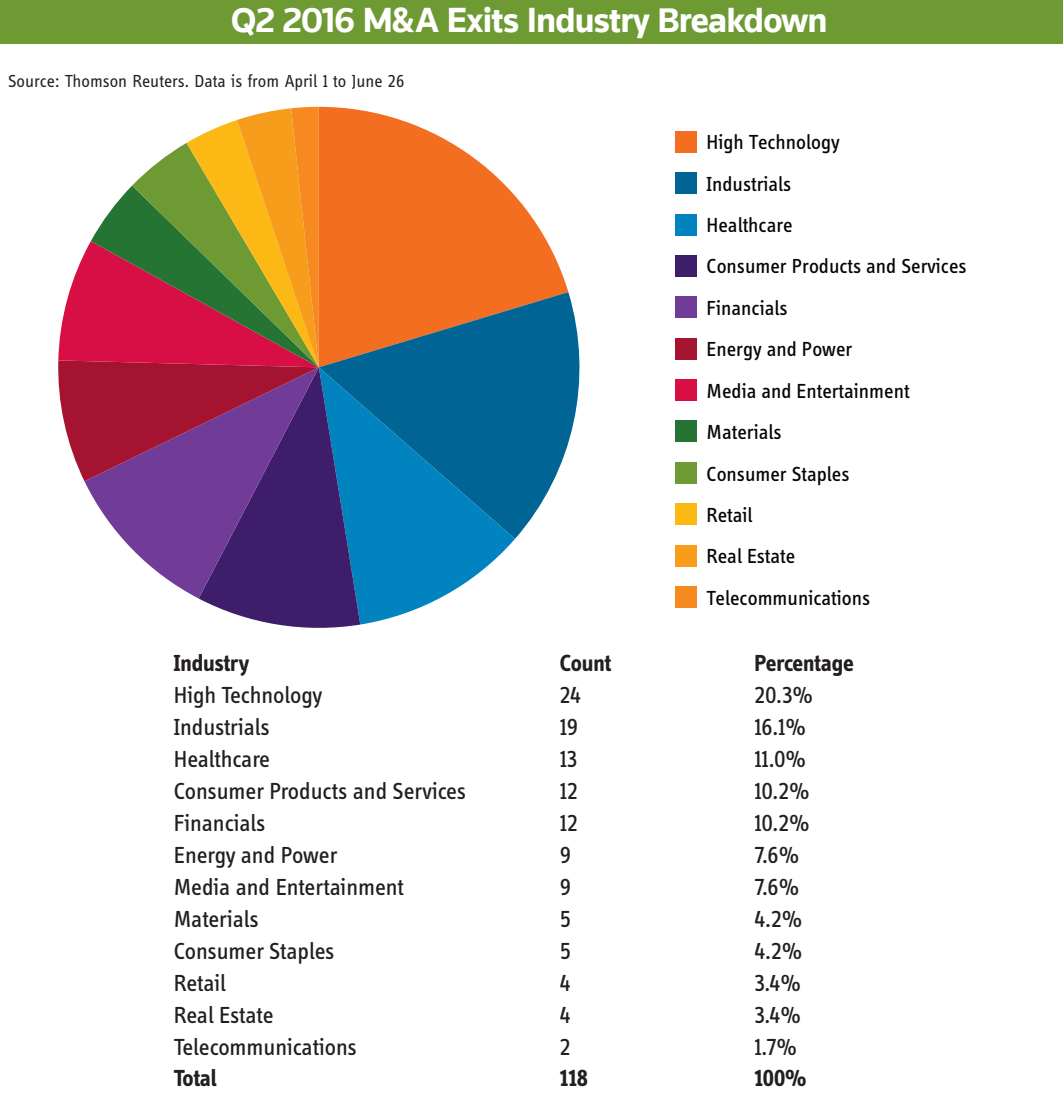
<style>
.page{position:relative;width:1063px;height:1100px;background:#fff}
.page>*{position:absolute;margin:0;border:0;box-sizing:border-box;transform-origin:0 0}
.cover_byline_Toc{font:700 36px "Knowledge";letter-spacing:-.025em;color:#fff}
.Level_1_-_Chart_Text{font:24px "Info Disp";color:#231f20}
.Level_1_-_Chart_Subh{font:700 24px "Info Disp";color:#231f20}
.t1{font:21px/41.4px "Info Disp";color:#050504}
.Source{font:18px "Info Disp";color:#231f20}
</style>
<div class="page">
<svg style="left:360px;top:110px;width:208px;height:182px;fill:#f36e21"></svg>
<svg style="left:360px;top:292px;width:220px;height:247px;background:#5d7c87"></svg>
<svg style="left:360px;top:367px;width:155px;height:258px;background:#1f85b5"></svg>
<svg style="left:58px;top:107px;width:302px;height:521px"></svg>
<div style="left:676px;top:131px;width:21px;height:21px;background:#f36e21"></div>
<div style="left:676px;top:173px;width:21px;height:21px;background:#006494"></div>
<div style="left:676px;top:214px;width:21px;height:21px;background:#0083bf"></div>
<div style="left:676px;top:255px;width:21px;height:21px;background:#3e1d6b"></div>
<div style="left:676px;top:297px;width:21px;height:21px;background:#713c98"></div>
<div style="left:676px;top:338px;width:21px;height:21px;background:#a41431"></div>
<div style="left:676px;top:380px;width:21px;height:21px;background:#d70f44"></div>
<div style="left:676px;top:421px;width:21px;height:21px;background:#267434"></div>
<div style="left:676px;top:462px;width:21px;height:21px;background:#6e9a34"></div>
<div style="left:676px;top:504px;width:21px;height:21px;background:#fcb814"></div>
<div style="left:676px;top:545px;width:21px;height:21px;background:#f89c1c"></div>
<div style="left:676px;top:586px;width:21px;height:22px;background:#f6891f"></div>
<div style="left:0;top:0;width:1063px;height:43px;background:#6e9a34"></div>
<p class="cover_byline_Toc" style="left:231px;top:-2px;width:598px">Q2 2016 M&amp;A Exits Industry Breakdown</p>
<p class="Source" style="left:8px;top:71px;width:398px">Source: Thomson Reuters. Data is from April 1 to June 26</p>
<p class="t1" style="left:706px;top:122px;width:261px">High Technology<br>Industrials<br>Healthcare<br>Consumer Products and Services<br>Financials<br>Energy and Power<br>Media and Entertainment<br>Materials<br>Consumer Staples<br>Retail<br>Real Estate<br>Telecommunications</p>
<p class="Level_1_-_Chart_Subh" style="left:174px;top:649px;width:77px">Industry</p>
<p class="Level_1_-_Chart_Subh" style="left:560px;top:649px;width:53px">Count</p>
<p class="Level_1_-_Chart_Subh" style="left:754px;top:649px;width:101px">Percentage</p>
<p class="Level_1_-_Chart_Text" style="left:174px;top:682px;width:150px">High Technology</p>
<p class="Level_1_-_Chart_Text" style="left:560px;top:682px;width:23px">24</p>
<p class="Level_1_-_Chart_Text" style="left:754px;top:682px;width:60px">20.3%</p>
<p class="Level_1_-_Chart_Text" style="left:174px;top:714px;width:97px">Industrials</p>
<p class="Level_1_-_Chart_Text" style="left:560px;top:714px;width:20px">19</p>
<p class="Level_1_-_Chart_Text" style="left:754px;top:714px;width:53px">16.1%</p>
<p class="Level_1_-_Chart_Text" style="left:174px;top:746px;width:98px">Healthcare</p>
<p class="Level_1_-_Chart_Text" style="left:560px;top:746px;width:19px">13</p>
<p class="Level_1_-_Chart_Text" style="left:754px;top:746px;width:53px">11.0%</p>
<p class="Level_1_-_Chart_Text" style="left:174px;top:778px;width:294px">Consumer Products and Services</p>
<p class="Level_1_-_Chart_Text" style="left:560px;top:778px;width:19px">12</p>
<p class="Level_1_-_Chart_Text" style="left:754px;top:778px;width:57px">10.2%</p>
<p class="Level_1_-_Chart_Text" style="left:174px;top:810px;width:93px">Financials</p>
<p class="Level_1_-_Chart_Text" style="left:560px;top:810px;width:19px">12</p>
<p class="Level_1_-_Chart_Text" style="left:754px;top:810px;width:57px">10.2%</p>
<p class="Level_1_-_Chart_Text" style="left:174px;top:842px;width:165px">Energy and Power</p>
<p class="Level_1_-_Chart_Text" style="left:560px;top:842px;width:13px">9</p>
<p class="Level_1_-_Chart_Text" style="left:754px;top:842px;width:46px">7.6%</p>
<p class="Level_1_-_Chart_Text" style="left:174px;top:875px;width:231px">Media and Entertainment</p>
<p class="Level_1_-_Chart_Text" style="left:560px;top:875px;width:13px">9</p>
<p class="Level_1_-_Chart_Text" style="left:754px;top:875px;width:46px">7.6%</p>
<p class="Level_1_-_Chart_Text" style="left:174px;top:906px;width:86px">Materials</p>
<p class="Level_1_-_Chart_Text" style="left:560px;top:906px;width:13px">5</p>
<p class="Level_1_-_Chart_Text" style="left:754px;top:906px;width:49px">4.2%</p>
<p class="Level_1_-_Chart_Text" style="left:174px;top:938px;width:162px">Consumer Staples</p>
<p class="Level_1_-_Chart_Text" style="left:560px;top:938px;width:13px">5</p>
<p class="Level_1_-_Chart_Text" style="left:754px;top:938px;width:49px">4.2%</p>
<p class="Level_1_-_Chart_Text" style="left:174px;top:970px;width:53px">Retail</p>
<p class="Level_1_-_Chart_Text" style="left:560px;top:970px;width:12px">4</p>
<p class="Level_1_-_Chart_Text" style="left:754px;top:970px;width:48px">3.4%</p>
<p class="Level_1_-_Chart_Text" style="left:174px;top:1002px;width:101px">Real Estate</p>
<p class="Level_1_-_Chart_Text" style="left:560px;top:1002px;width:12px">4</p>
<p class="Level_1_-_Chart_Text" style="left:754px;top:1002px;width:48px">3.4%</p>
<p class="Level_1_-_Chart_Text" style="left:174px;top:1034px;width:184px">Telecommunications</p>
<p class="Level_1_-_Chart_Text" style="left:560px;top:1034px;width:12px">2</p>
<p class="Level_1_-_Chart_Text" style="left:754px;top:1034px;width:44px">1.7%</p>
<p class="Level_1_-_Chart_Subh" style="left:174px;top:1065px;width:44px">Total</p>
<p class="Level_1_-_Chart_Subh" style="left:560px;top:1065px;width:30px">118</p>
<p class="Level_1_-_Chart_Subh" style="left:754px;top:1065px;width:54px">100%</p>
</div>
